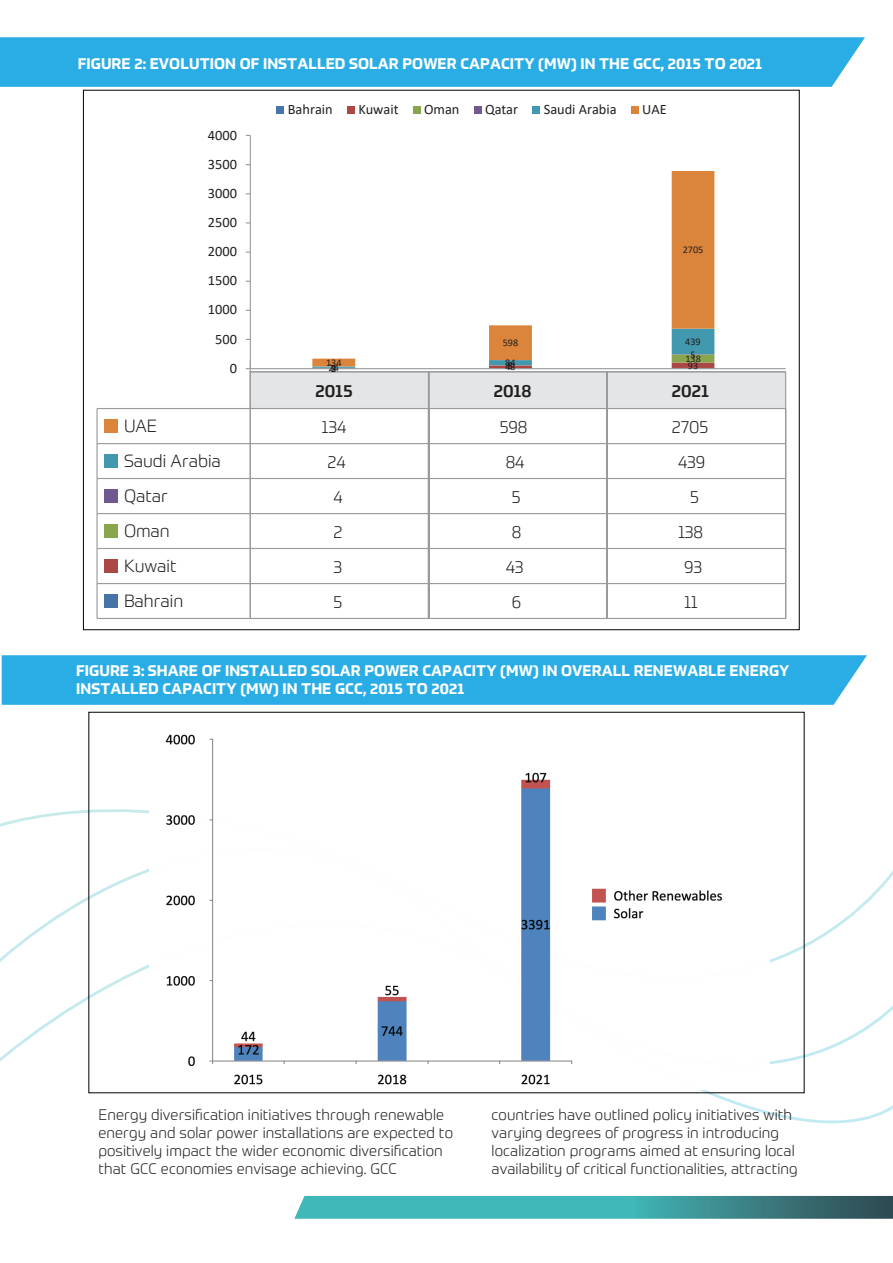
<style>
.page{position:relative;width:893px;height:1263px;background:#fff}
.page>*{position:absolute;margin:0;border:0;box-sizing:border-box;transform-origin:0 0}
.t1{font:300 17.4px "Prometo";letter-spacing:-.005em;color:#231f20}
.t2{font:500 17.4px "Prometo";letter-spacing:-.005em;color:#231f20}
.t3{font:300 15px/18px "Prometo W04";letter-spacing:.005em;color:#231f20}
.t4{font:700 15px/18px "Prometo W02";letter-spacing:.005em;color:#fff}
.t5{font:14.4px "Calibri";color:#231f20}
.t6{font:10.2px "Calibri";color:#231f20}
</style>
<div class="page">
<div style="left:0;top:37px;width:865px;height:50px;background:#29ade4"></div>
<svg style="left:294px;top:1196px;width:599px;height:23px;background:#409fa1"></svg>
<svg style="left:0;top:923px;width:893px;height:200px"></svg>
<div style="left:2px;top:655px;width:865px;height:50px;background:#29ade4"></div>
<div style="left:250px;top:372px;width:536px;height:36px;background:#e4e5e6"></div>
<hr style="left:250px;top:371px;width:536px;height:1px;background:#989a9d">
<hr style="left:429px;top:372px;width:1px;height:36px;background:#989a9d">
<hr style="left:428px;top:372px;width:1px;height:36px;background:#989a9d">
<hr style="left:607px;top:372px;width:1px;height:36px;background:#989a9d">
<hr style="left:606px;top:372px;width:1px;height:36px;background:#989a9d">
<hr style="left:785px;top:372px;width:1px;height:36px;background:#989a9d">
<hr style="left:97px;top:408px;width:689px;height:1px;background:#989a9d">
<hr style="left:96px;top:408px;width:2px;height:36px;background:#989a9d">
<hr style="left:250px;top:361px;width:1px;height:83px;background:#989a9d">
<hr style="left:429px;top:408px;width:1px;height:36px;background:#989a9d">
<hr style="left:428px;top:408px;width:1px;height:36px;background:#989a9d">
<hr style="left:607px;top:408px;width:1px;height:36px;background:#989a9d">
<hr style="left:606px;top:408px;width:1px;height:36px;background:#989a9d">
<hr style="left:785px;top:408px;width:1px;height:36px;background:#989a9d">
<div style="left:105px;top:419px;width:13px;height:13px;background:#db843b"></div>
<hr style="left:97px;top:443px;width:689px;height:1px;background:#989a9d">
<hr style="left:96px;top:444px;width:2px;height:34px;background:#989a9d">
<hr style="left:250px;top:444px;width:1px;height:34px;background:#989a9d">
<hr style="left:429px;top:444px;width:1px;height:34px;background:#989a9d">
<hr style="left:428px;top:444px;width:1px;height:34px;background:#989a9d">
<hr style="left:607px;top:444px;width:1px;height:34px;background:#989a9d">
<hr style="left:606px;top:444px;width:1px;height:34px;background:#989a9d">
<hr style="left:785px;top:444px;width:1px;height:34px;background:#989a9d">
<div style="left:105px;top:454px;width:13px;height:13px;background:#4298af"></div>
<hr style="left:97px;top:478px;width:689px;height:1px;background:#989a9d">
<hr style="left:96px;top:478px;width:2px;height:36px;background:#989a9d">
<hr style="left:250px;top:478px;width:1px;height:36px;background:#989a9d">
<hr style="left:429px;top:478px;width:1px;height:36px;background:#989a9d">
<hr style="left:428px;top:478px;width:1px;height:36px;background:#989a9d">
<hr style="left:607px;top:478px;width:1px;height:36px;background:#989a9d">
<hr style="left:606px;top:478px;width:1px;height:36px;background:#989a9d">
<hr style="left:785px;top:478px;width:1px;height:36px;background:#989a9d">
<div style="left:105px;top:489px;width:13px;height:13px;background:#715990"></div>
<hr style="left:97px;top:513px;width:689px;height:1px;background:#989a9d">
<hr style="left:96px;top:514px;width:2px;height:34px;background:#989a9d">
<hr style="left:250px;top:514px;width:1px;height:34px;background:#989a9d">
<hr style="left:429px;top:514px;width:1px;height:34px;background:#989a9d">
<hr style="left:428px;top:514px;width:1px;height:34px;background:#989a9d">
<hr style="left:607px;top:514px;width:1px;height:34px;background:#989a9d">
<hr style="left:606px;top:514px;width:1px;height:34px;background:#989a9d">
<hr style="left:785px;top:514px;width:1px;height:34px;background:#989a9d">
<div style="left:105px;top:524px;width:13px;height:13px;background:#89a54d"></div>
<hr style="left:97px;top:548px;width:689px;height:1px;background:#989a9d">
<hr style="left:96px;top:548px;width:2px;height:36px;background:#989a9d">
<hr style="left:250px;top:548px;width:1px;height:36px;background:#989a9d">
<hr style="left:429px;top:548px;width:1px;height:36px;background:#989a9d">
<hr style="left:428px;top:548px;width:1px;height:36px;background:#989a9d">
<hr style="left:607px;top:548px;width:1px;height:36px;background:#989a9d">
<hr style="left:606px;top:548px;width:1px;height:36px;background:#989a9d">
<hr style="left:785px;top:548px;width:1px;height:36px;background:#989a9d">
<div style="left:105px;top:559px;width:13px;height:13px;background:#ab4744"></div>
<hr style="left:97px;top:583px;width:689px;height:1px;background:#989a9d">
<hr style="left:96px;top:584px;width:2px;height:34px;background:#989a9d">
<hr style="left:97px;top:618px;width:689px;height:1px;background:#989a9d">
<hr style="left:250px;top:584px;width:1px;height:34px;background:#989a9d">
<hr style="left:429px;top:584px;width:1px;height:34px;background:#989a9d">
<hr style="left:428px;top:584px;width:1px;height:34px;background:#989a9d">
<hr style="left:607px;top:584px;width:1px;height:34px;background:#989a9d">
<hr style="left:606px;top:584px;width:1px;height:34px;background:#989a9d">
<hr style="left:785px;top:584px;width:1px;height:34px;background:#989a9d">
<div style="left:105px;top:594px;width:13px;height:13px;background:#4673a8"></div>
<img style="left:149px;top:734px;width:620px;height:355px">
<svg style="left:312px;top:366px;width:402px;height:2px"></svg>
<svg style="left:312px;top:171px;width:402px;height:195px"></svg>
<hr style="left:250px;top:135px;width:1px;height:234px;background:#989a9d">
<hr style="left:250px;top:368px;width:536px;height:1px;background:#989a9d">
<div style="left:276px;top:106px;width:8px;height:8px;background:#4673a8"></div>
<div style="left:347px;top:106px;width:8px;height:8px;background:#ab4744"></div>
<div style="left:413px;top:106px;width:8px;height:8px;background:#89a54d"></div>
<div style="left:474px;top:106px;width:7px;height:8px;background:#715990"></div>
<div style="left:532px;top:106px;width:8px;height:8px;background:#4298af"></div>
<div style="left:631px;top:106px;width:8px;height:8px;background:#db843b"></div>
<p class="t4" style="left:78px;top:54px;width:686px">FIGURE 2: EVOLUTION OF INSTALLED SOLAR POWER CAPACITY (MW) IN THE GCC, 2015 TO 2021</p>
<p class="t5" style="left:208px;top:125px;width:31px">4000</p>
<p class="t5" style="left:208px;top:154px;width:31px">3500</p>
<p class="t5" style="left:208px;top:183px;width:31px">3000</p>
<p class="t5" style="left:208px;top:212px;width:31px">2500</p>
<p class="t5" style="left:208px;top:241px;width:31px">2000</p>
<p class="t5" style="left:208px;top:271px;width:31px">1500</p>
<p class="t5" style="left:208px;top:300px;width:31px">1000</p>
<p class="t5" style="left:215px;top:329px;width:23px">500</p>
<p class="t5" style="left:230px;top:358px;width:9px">0</p>
<p class="t5" style="left:288px;top:99px;width:46px">Bahrain</p>
<p class="t5" style="left:358px;top:99px;width:42px">Kuwait</p>
<p class="t5" style="left:424px;top:99px;width:37px">Oman</p>
<p class="t5" style="left:485px;top:99px;width:35px">Qatar</p>
<p class="t5" style="left:544px;top:99px;width:74px">Saudi Arabia</p>
<p class="t5" style="left:642px;top:99px;width:26px">UAE</p>
<p class="t6" style="left:503px;top:336px;width:17px">598</p>
<p class="t6" style="left:683px;top:243px;width:22px">2705</p>
<p class="t6" style="left:685px;top:334px;width:17px">439</p>
<p class="t6" style="left:690px;top:347px;width:7px">5</p>
<p class="t6" style="left:685px;top:351px;width:17px">138</p>
<p class="t6" style="left:326px;top:355px;width:17px">134</p>
<p class="t6" style="left:505px;top:356px;width:12px">84</p>
<p class="t6" style="left:331px;top:361px;width:7px">4</p>
<p class="t6" style="left:508px;top:358px;width:7px">5</p>
<p class="t6" style="left:331px;top:361px;width:7px">3</p>
<p class="t6" style="left:505px;top:360px;width:12px">43</p>
<p class="t6" style="left:688px;top:358px;width:12px">93</p>
<p class="t6" style="left:331px;top:361px;width:7px">2</p>
<p class="t6" style="left:508px;top:358px;width:7px">8</p>
<p class="t6" style="left:329px;top:360px;width:12px">24</p>
<p class="t2" style="left:315px;top:380px;width:39px">2015</p>
<p class="t2" style="left:494px;top:380px;width:39px">2018</p>
<p class="t2" style="left:672px;top:380px;width:39px">2021</p>
<p class="t1" style="left:124px;top:416px;width:35px">UAE</p>
<p class="t1" style="left:321px;top:416px;width:26px">134</p>
<p class="t1" style="left:500px;top:416px;width:29px">598</p>
<p class="t1" style="left:672px;top:416px;width:38px">2705</p>
<p class="t1" style="left:124px;top:451px;width:98px">Saudi Arabia</p>
<p class="t1" style="left:328px;top:451px;width:20px">24</p>
<p class="t1" style="left:506px;top:451px;width:20px">84</p>
<p class="t1" style="left:678px;top:451px;width:29px">439</p>
<p class="t1" style="left:124px;top:486px;width:45px">Qatar</p>
<p class="t1" style="left:334px;top:486px;width:11px">4</p>
<p class="t1" style="left:512px;top:486px;width:10px">5</p>
<p class="t1" style="left:690px;top:486px;width:10px">5</p>
<p class="t1" style="left:124px;top:521px;width:47px">Oman</p>
<p class="t1" style="left:334px;top:521px;width:11px">2</p>
<p class="t1" style="left:512px;top:521px;width:11px">8</p>
<p class="t1" style="left:678px;top:521px;width:27px">138</p>
<p class="t1" style="left:124px;top:556px;width:54px">Kuwait</p>
<p class="t1" style="left:334px;top:556px;width:10px">3</p>
<p class="t1" style="left:506px;top:556px;width:19px">43</p>
<p class="t1" style="left:684px;top:556px;width:20px">93</p>
<p class="t1" style="left:124px;top:591px;width:61px">Bahrain</p>
<p class="t1" style="left:334px;top:591px;width:10px">5</p>
<p class="t1" style="left:512px;top:591px;width:11px">6</p>
<p class="t1" style="left:684px;top:591px;width:15px">11</p>
<p class="t4" style="left:76px;top:662px;width:715px">FIGURE 3: SHARE OF INSTALLED SOLAR POWER CAPACITY (MW) IN OVERALL RENEWABLE ENERGY<br>INSTALLED CAPACITY (MW) IN THE GCC, 2015 TO 2021</p>
<p class="t3" style="left:98px;top:1106px;width:356px">Energy diversification initiatives through renewable energy and solar power installations are expected to positively impact the wider economic diversification that GCC economies envisage achieving. GCC</p>
<p class="t3" style="left:492px;top:1105px;width:308px">countries have outlined policy initiatives with varying degrees of progress in introducing localization programs aimed at ensuring local availability of critical functionalities, attracting</p>
</div>
